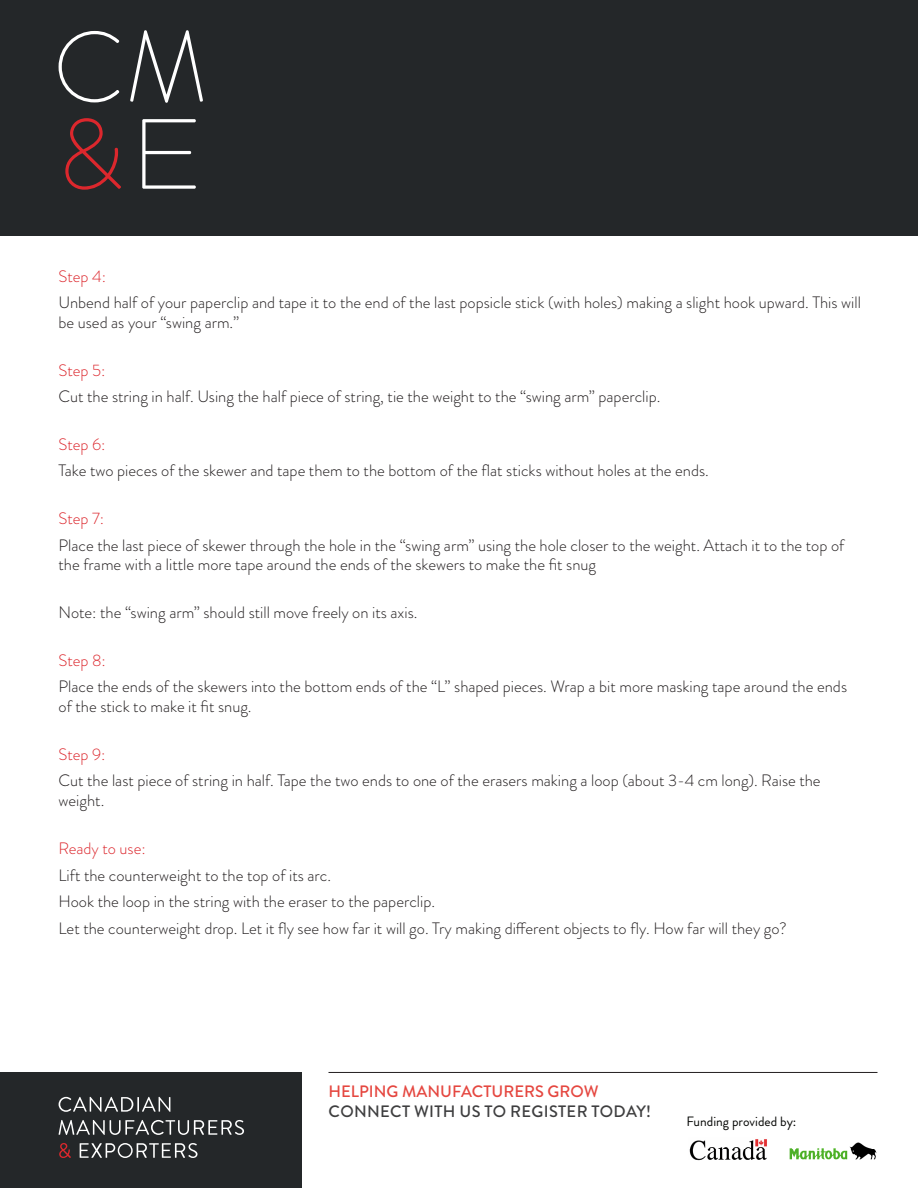
<style>
.page{position:relative;width:918px;height:1188px;background:#fff}
.page>*{position:absolute;margin:0;border:0;box-sizing:border-box;transform-origin:0 0}
.t1{font:300 16.5px/19.8px "Brandon Grotesque";color:#231f20}
.t2{font:300 16.5px "Brandon Grotesque";color:#dc272d}
.t3{font:500 16.5px "Brandon Grotesque";letter-spacing:.02em;color:#3e3e3f}
.t4{font:500 16.5px "Brandon Grotesque";color:#e54740}
.bullets{font:13.5px "Brandon Grotesque";color:#040503}
</style>
<div class="page">
<div style="left:0;top:0;width:918px;height:235px;background:#242729"></div>
<svg style="left:59px;top:31px;width:60px;height:71px"></svg>
<svg style="left:130px;top:30px;width:73px;height:73px"></svg>
<svg style="left:65px;top:118px;width:56px;height:72px"></svg>
<svg style="left:142px;top:119px;width:54px;height:70px"></svg>
<hr style="left:328px;top:1072px;width:550px;height:1px;background:#231f20">
<div style="left:0;top:1073px;width:302px;height:115px;background:#242729"></div>
<svg style="left:59px;top:1097px;width:111px;height:15px"></svg>
<svg style="left:59px;top:1120px;width:185px;height:15px"></svg>
<svg style="left:59px;top:1143px;width:12px;height:15px"></svg>
<svg style="left:80px;top:1143px;width:118px;height:15px"></svg>
<img style="left:689px;top:1139px;width:188px;height:22px">
<p class="t2" style="left:59px;top:265px;width:49px">Step 4:</p>
<p class="t1" style="left:59px;top:293px;width:804px">Unbend half of your paperclip and tape it to the end of the last popsicle stick (with holes) making a slight hook upward. This will be used as your “swing arm.”</p>
<p class="t2" style="left:59px;top:359px;width:48px">Step 5:</p>
<p class="t1" style="left:59px;top:387px;width:603px">Cut the string in half. Using the half piece of string, tie the weight to the “swing arm” paperclip.</p>
<p class="t2" style="left:59px;top:433px;width:49px">Step 6:</p>
<p class="t1" style="left:59px;top:461px;width:652px">Take two pieces of the skewer and tape them to the bottom of the flat sticks without holes at the ends.</p>
<p class="t2" style="left:59px;top:507px;width:47px">Step 7:</p>
<p class="t1" style="left:59px;top:535px;width:787px">Place the last piece of skewer through the hole in the “swing arm” using the hole closer to the weight. Attach it to the top of the frame with a little more tape around the ends of the skewers to make the fit snug</p>
<p class="t1" style="left:59px;top:603px;width:360px">Note: the “swing arm” should still move freely on its axis.</p>
<p class="t2" style="left:59px;top:649px;width:49px">Step 8:</p>
<p class="t1" style="left:59px;top:677px;width:790px">Place the ends of the skewers into the bottom ends of the “L” shaped pieces. Wrap a bit more masking tape around the ends of the stick to make it fit snug.</p>
<p class="t2" style="left:59px;top:743px;width:48px">Step 9:</p>
<p class="t1" style="left:59px;top:771px;width:764px">Cut the last piece of string in half. Tape the two ends to one of the erasers making a loop (about 3-4 cm long). Raise the weight.</p>
<p class="t2" style="left:59px;top:837px;width:89px">Ready to use:</p>
<p class="t1" style="left:59px;top:865px;width:274px">Lift the counterweight to the top of its arc.</p>
<p class="t1" style="left:59px;top:892px;width:378px">Hook the loop in the string with the eraser to the paperclip.</p>
<p class="t1" style="left:59px;top:918px;width:730px">Let the counterweight drop. Let it fly see how far it will go. Try making different objects to fly. How far will they go?</p>
<p class="t4" style="left:328px;top:1080px;width:272px">HELPING MANUFACTURERS GROW</p>
<p class="t3" style="left:329px;top:1100px;width:324px">CONNECT WITH US TO REGISTER TODAY!</p>
<p class="bullets" style="left:686px;top:1112px;width:112px">Funding provided by:</p>
</div>
